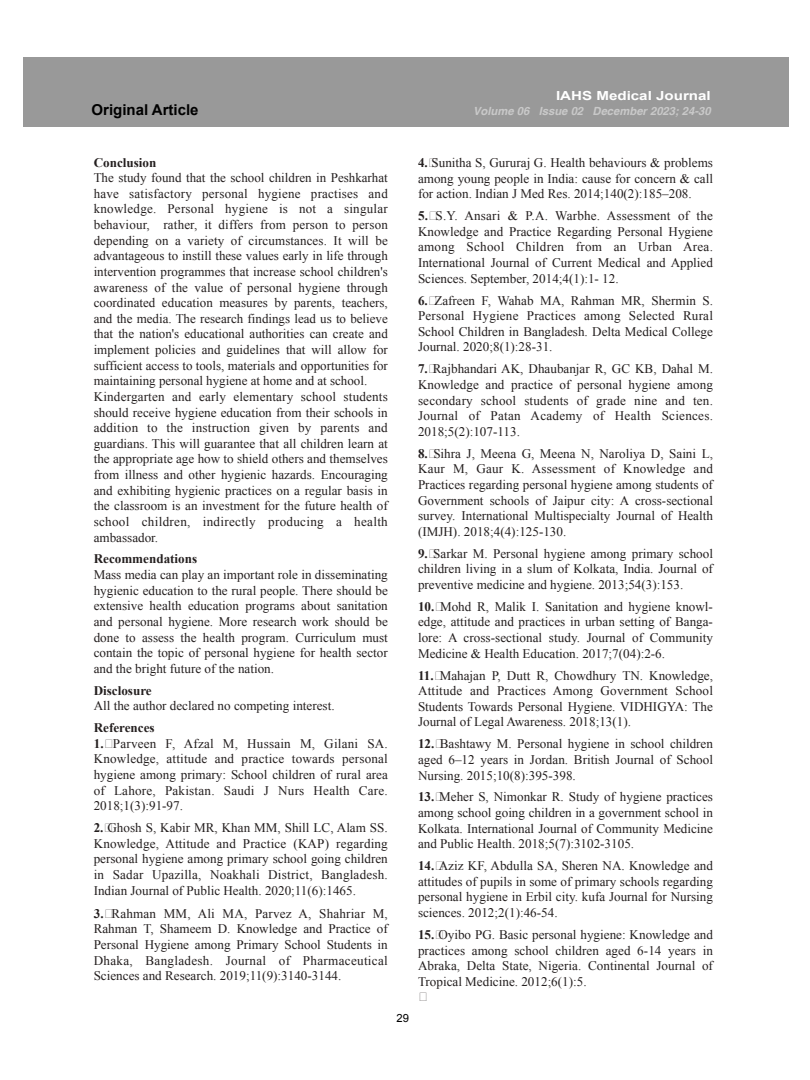
<style>
.page{position:relative;width:810px;height:1080px;background:#fff}
.page>*{position:absolute;margin:0;border:0;box-sizing:border-box;transform-origin:0 0}
.t1{font:700 15px "Arial";color:#000}
.t2{font:13.12px/15.6px "Times New Roman";color:#241f1f;text-align:justify}
.t3{font:700 13.12px "Times New Roman";color:#241f1f}
.t4{font:700 12.5px "Arial";color:#fff;scale:1.21 1}
.t5{font:italic 700 11.25px "Arial";color:#c9c9c9}
.t6{font:11.25px "Arial";color:#000}
.s1{font-weight:700}
</style>
<div class="page">
<div style="left:24px;top:57px;width:765px;height:69px;background:#999"></div>
<p class="t4" style="left:556px;top:88px;width:129px">IAHS Medical Journal</p>
<p class="t1" style="left:92px;top:100px;width:108px">Original Article</p>
<p class="t5" style="left:473px;top:105px;width:239px">Volume 06 Issue 02 December 2023; 24-30</p>
<p class="t3" style="left:94px;top:153px;width:64px">Conclusion</p>
<p class="t2" style="left:94px;top:170px;width:296px;text-align:left">The study found that the school children in Peshkarhat have satisfactory personal hygiene practises and knowledge. Personal hygiene is not a singular behaviour, rather, it differs from person to person depending on a variety of circumstances. It will be advantageous to instill these values early in life through intervention programmes that increase school children's awareness of the value of personal hygiene through coordinated education measures by parents, teachers, and the media. The research findings lead us to believe that the nation's educational authorities can create and implement policies and guidelines that will allow for sufficient access to tools, materials and opportunities for maintaining personal hygiene at home and at school.<br>Kindergarten and early elementary school students should receive hygiene education from their schools in addition to the instruction given by parents and guardians. This will guarantee that all children learn at the appropriate age how to shield others and themselves from illness and other hygienic hazards. Encouraging and exhibiting hygienic practices on a regular basis in the classroom is an investment for the future health of school children, indirectly producing a health ambassador.</p>
<p class="t3" style="left:94px;top:550px;width:105px">Recommendations</p>
<p class="t2" style="left:94px;top:567px;width:296px">Mass media can play an important role in disseminating hygienic education to the rural people. There should be extensive health education programs about sanitation and personal hygiene. More research work should be done to assess the health program. Curriculum must contain the topic of personal hygiene for health sector and the bright future of the nation.</p>
<p class="t3" style="left:94px;top:681px;width:60px">Disclosure</p>
<p class="t2" style="left:94px;top:698px;width:242px">All the author declared no competing interest.</p>
<p class="t3" style="left:94px;top:719px;width:62px">References</p>
<p class="t2" style="left:94px;top:735px;width:296px"><span class="s1">1.</span> Parveen F, Afzal M, Hussain M, Gilani SA.<br>Knowledge, attitude and practice towards personal hygiene among primary: School children of rural area of Lahore, Pakistan. Saudi J Nurs Health Care.<br>2018;1(3):91-97.</p>
<p class="t2" style="left:94px;top:820px;width:296px"><span class="s1">2.</span> Ghosh S, Kabir MR, Khan MM, Shill LC, Alam SS.<br>Knowledge, Attitude and Practice (KAP) regarding personal hygiene among primary school going children in Sadar Upazilla, Noakhali District, Bangladesh.<br>Indian Journal of Public Health. 2020;11(6):1465.</p>
<p class="t2" style="left:94px;top:905px;width:296px"><span class="s1">3.</span> Rahman MM, Ali MA, Parvez A, Shahriar M, Rahman T, Shameem D. Knowledge and Practice of Personal Hygiene among Primary School Students in Dhaka, Bangladesh. Journal of Pharmaceutical Sciences and Research. 2019;11(9):3140-3144.</p>
<p class="t2" style="left:418px;top:155px;width:297px"><span class="s1">4.</span> Sunitha S, Gururaj G. Health behaviours &amp; problems among young people in India: cause for concern &amp; call for action. Indian J Med Res. 2014;140(2):185–208.</p>
<p class="t2" style="left:418px;top:208px;width:297px"><span class="s1">5.</span> S.Y. Ansari &amp; P.A. Warbhe. Assessment of the Knowledge and Practice Regarding Personal Hygiene among School Children from an Urban Area.<br>International Journal of Current Medical and Applied Sciences. September, 2014;4(1):1- 12.</p>
<p class="t2" style="left:418px;top:292px;width:297px"><span class="s1">6.</span> Zafreen F, Wahab MA, Rahman MR, Shermin S.<br>Personal Hygiene Practices among Selected Rural School Children in Bangladesh. Delta Medical College Journal. 2020;8(1):28-31.</p>
<p class="t2" style="left:418px;top:361px;width:297px"><span class="s1">7.</span> Rajbhandari AK, Dhaubanjar R, GC KB, Dahal M.<br>Knowledge and practice of personal hygiene among secondary school students of grade nine and ten.<br>Journal of Patan Academy of Health Sciences.<br>2018;5(2):107-113.</p>
<p class="t2" style="left:418px;top:445px;width:297px"><span class="s1">8.</span> Sihra J, Meena G, Meena N, Naroliya D, Saini L, Kaur M, Gaur K. Assessment of Knowledge and Practices regarding personal hygiene among students of Government schools of Jaipur city: A cross-sectional survey. International Multispecialty Journal of Health (IMJH). 2018;4(4):125-130.</p>
<p class="t2" style="left:418px;top:545px;width:297px"><span class="s1">9.</span> Sarkar M. Personal hygiene among primary school children living in a slum of Kolkata, India. Journal of preventive medicine and hygiene. 2013;54(3):153.</p>
<p class="t2" style="left:418px;top:598px;width:297px"><span class="s1">10.</span> Mohd R, Malik I. Sanitation and hygiene knowl&shy;edge, attitude and practices in urban setting of Banga&shy;lore: A cross-sectional study. Journal of Community Medicine &amp; Health Education. 2017;7(04):2-6.</p>
<p class="t2" style="left:418px;top:667px;width:297px"><span class="s1">11.</span> Mahajan P, Dutt R, Chowdhury TN. Knowledge, Attitude and Practices Among Government School Students Towards Personal Hygiene. VIDHIGYA: The Journal of Legal Awareness. 2018;13(1).</p>
<p class="t2" style="left:418px;top:736px;width:297px"><span class="s1">12.</span> Bashtawy M. Personal hygiene in school children aged 6–12 years in Jordan. British Journal of School Nursing. 2015;10(8):395-398.</p>
<p class="t2" style="left:418px;top:789px;width:297px"><span class="s1">13.</span> Meher S, Nimonkar R. Study of hygiene practices among school going children in a government school in Kolkata. International Journal of Community Medicine and Public Health. 2018;5(7):3102-3105.</p>
<p class="t2" style="left:418px;top:858px;width:297px"><span class="s1">14.</span> Aziz KF, Abdulla SA, Sheren NA. Knowledge and attitudes of pupils in some of primary schools regarding personal hygiene in Erbil city. kufa Journal for Nursing sciences. 2012;2(1):46-54.</p>
<p class="t2" style="left:418px;top:927px;width:297px"><span class="s1">15.</span> Oyibo PG. Basic personal hygiene: Knowledge and practices among school children aged 6-14 years in Abraka, Delta State, Nigeria. Continental Journal of Tropical Medicine. 2012;6(1):5.</p>
<p class="t6" style="left:396px;top:1011px;width:14px">29</p>
</div>
